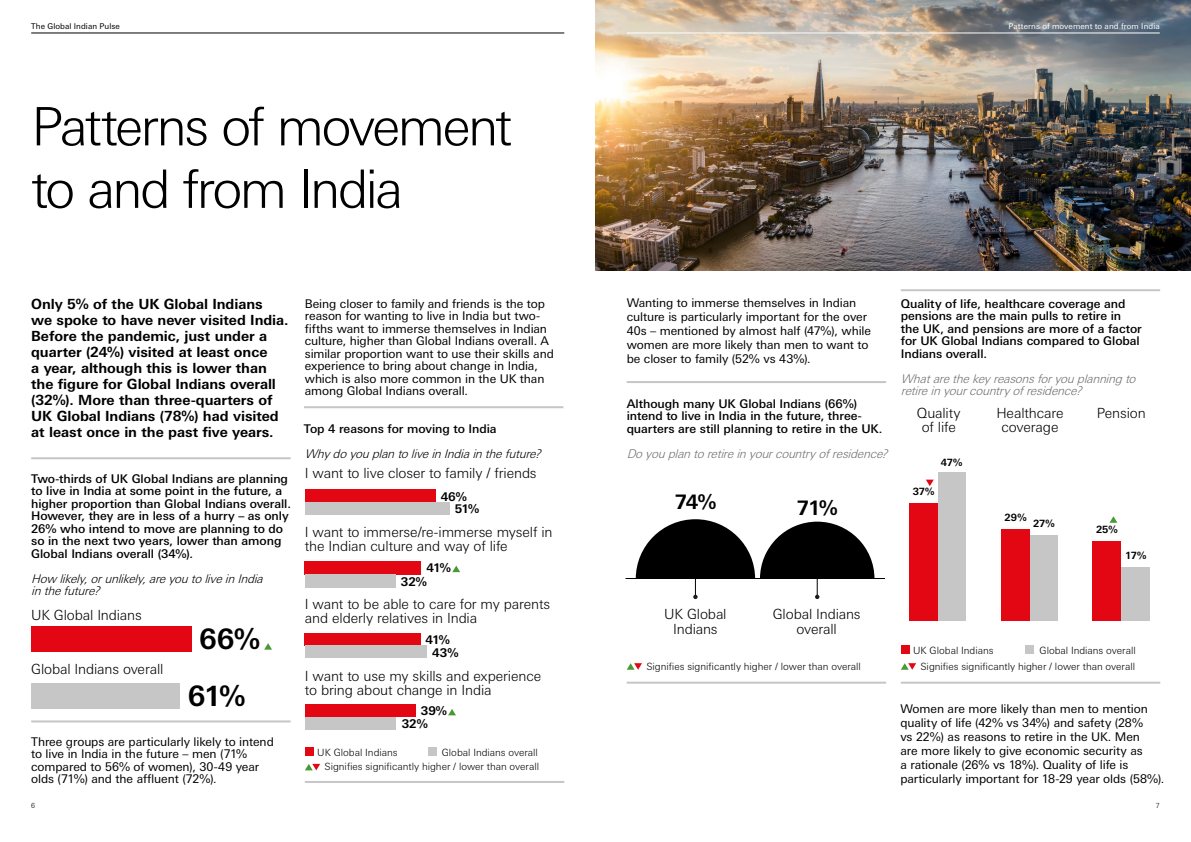
<style>
.page{position:relative;width:1191px;height:842px;background:#fff}
.page>*{position:absolute;margin:0;border:0;box-sizing:border-box;transform-origin:0 0}
.t1{font:300 53px/62.5px "Univers Nextfor HSBC";letter-spacing:-.055em;color:#000}
.t2{font:700 28px/56.8px "Univers Nextfor HSBC";color:#000;text-align:center}
.t3{font:700 20px "Univers Nextfor HSBC";color:#000}
.t4{font:300 14px/14px "Univers Nextfor HSBC";letter-spacing:-.01em;color:#000;text-align:center}
.t5{font:700 14px/16px "Univers Nextfor HSBC";letter-spacing:-.005em;color:#000}
.t6{font:12px/12.5px "Univers Nextfor HSBC";letter-spacing:-.01em;color:#000}
.t7{font:500 12px/12.5px "Univers Nextfor HSBC";letter-spacing:-.005em;color:#000}
.t8{font:italic 300 12px/12.5px "Univers Nextfor HSBC";color:#706f6f}
.t9{font:italic 300 12px/12.5px "Univers Nextfor HSBC";color:#000}
.t10{font:700 12px/12.5px "Univers Nextfor HSBC";letter-spacing:-.005em;color:#000}
.t11{font:300 10px "Univers Nextfor HSBC";letter-spacing:-.005em;color:#000}
.t12{font:700 10px "Univers Nextfor HSBC";letter-spacing:-.005em;color:#000}
.t13{font:8px "Univers Nextfor HSBC";letter-spacing:.01em;color:#fff}
.t14{font:8px "Univers Nextfor HSBC";letter-spacing:.01em;color:#000}
.t15{font:300 7px "Univers Nextfor HSBC";color:#000}
</style>
<div class="page">
<svg style="left:626px;top:663px;width:16px;height:7px"></svg>
<svg style="left:901px;top:663px;width:15px;height:7px"></svg>
<div style="left:1092px;top:541px;width:29px;height:79px;background:#e30613"></div>
<div style="left:1121px;top:567px;width:29px;height:53px;background:#c6c6c6"></div>
<div style="left:938px;top:472px;width:27px;height:148px;background:#c6c6c6"></div>
<div style="left:909px;top:503px;width:29px;height:117px;background:#e30613"></div>
<div style="left:1001px;top:529px;width:28px;height:91px;background:#e30613"></div>
<div style="left:1029px;top:535px;width:28px;height:85px;background:#c6c6c6"></div>
<div style="left:31px;top:683px;width:148px;height:25px;background:#c6c6c6"></div>
<div style="left:31px;top:626px;width:160px;height:25px;background:#e30613"></div>
<img style="left:595px;top:0;width:596px;height:270px">
<hr style="left:31px;top:33px;width:533px;height:1px;background:#000">
<svg style="left:305px;top:764px;width:15px;height:6px"></svg>
<div style="left:305px;top:747px;width:8px;height:9px;background:#e30613"></div>
<div style="left:428px;top:747px;width:8px;height:9px;background:#c6c6c6"></div>
<hr style="left:31px;top:457px;width:260px;height:2px;background:#c6c6c6">
<hr style="left:305px;top:781px;width:259px;height:2px;background:#c6c6c6">
<svg style="left:264px;top:643px;width:8px;height:7px"></svg>
<hr style="left:31px;top:720px;width:260px;height:2px;background:#c6c6c6">
<div style="left:305px;top:502px;width:144px;height:13px;background:#c6c6c6"></div>
<div style="left:305px;top:490px;width:130px;height:12px;background:#e30613"></div>
<div style="left:305px;top:633px;width:116px;height:13px;background:#e30613"></div>
<div style="left:305px;top:646px;width:122px;height:12px;background:#c6c6c6"></div>
<div style="left:636px;top:519px;width:119px;height:119px;background:#000;border-radius:50%"></div>
<div style="left:760px;top:522px;width:114px;height:114px;background:#000;border-radius:50%"></div>
<hr style="left:626px;top:381px;width:260px;height:2px;background:#c6c6c6">
<hr style="left:626px;top:682px;width:260px;height:2px;background:#c6c6c6">
<div style="left:628px;top:579px;width:255px;height:63px;background:#fff"></div>
<hr style="left:625px;top:578px;width:260px;height:1px;background:#000">
<svg style="left:815px;top:579px;width:4px;height:20px"></svg>
<svg style="left:693px;top:579px;width:4px;height:20px"></svg>
<div style="left:900px;top:646px;width:9px;height:8px;background:#e30613"></div>
<div style="left:1025px;top:646px;width:9px;height:8px;background:#c6c6c6"></div>
<svg style="left:926px;top:480px;width:7px;height:6px"></svg>
<svg style="left:1109px;top:516px;width:8px;height:7px"></svg>
<hr style="left:900px;top:682px;width:260px;height:2px;background:#c6c6c6">
<div style="left:305px;top:561px;width:116px;height:14px;background:#e30613"></div>
<div style="left:305px;top:574px;width:90px;height:13px;background:#c6c6c6"></div>
<svg style="left:452px;top:566px;width:8px;height:6px"></svg>
<div style="left:305px;top:705px;width:110px;height:12px;background:#e30613"></div>
<div style="left:305px;top:717px;width:90px;height:12px;background:#c6c6c6"></div>
<svg style="left:448px;top:709px;width:8px;height:6px"></svg>
<hr style="left:626px;top:33px;width:533px;height:1px;background:#fff">
<hr style="left:304px;top:406px;width:259px;height:2px;background:#c6c6c6">
<hr style="left:900px;top:289px;width:260px;height:2px;background:#c6c6c6">
<p class="t14" style="left:31px;top:20px;width:90px">The Global Indian Pulse</p>
<p class="t13" style="left:1008px;top:21px;width:153px">Patterns of movement to and from India</p>
<h1 class="t1" style="left:31px;top:92px;width:482px">Patterns of movement to and from India</h1>
<p class="t5" style="left:31px;top:295px;width:259px">Only 5% of the UK Global Indians<br>we spoke to have never visited India.<br>Before the pandemic, just under a quarter (24%) visited at least once<br>a year, although this is lower than the figure for Global Indians overall (32%). More than three-quarters of UK Global Indians (78%) had visited at least once in the past five years.</p>
<p class="t7" style="left:31px;top:472px;width:261px">Two-thirds of UK Global Indians are planning to live in India at some point in the future, a higher proportion than Global Indians overall.<br>However, they are in less of a hurry – as only 26% who intend to move are planning to do so in the next two years, lower than among Global Indians overall (34%).</p>
<p class="t9" style="left:31px;top:572px;width:237px">How likely,orunlikely,areyoutoliveinIndia inthefuture?</p>
<p class="t4" style="left:31px;top:607px;width:112px">UK Global Indians</p>
<p class="t4" style="left:31px;top:661px;width:134px">Global Indians overall</p>
<h2 class="t2" style="left:188px;top:609px;width:74px">66%<br>61%</h2>
<p class="t6" style="left:31px;top:734px;width:244px">Three groups are particularly likely to intend to live in India in the future – men (71% compared to 56% of women), 30-49 year olds (71%) and the affluent (72%).</p>
<p class="t6" style="left:305px;top:297px;width:251px">Being closer to family and friends is the top reason for wanting to live in India but two&shy;fifths want to immerse themselves in Indian culture, higher than Global Indians overall. A similar proportion want to use their skills and experience to bring about change in India, which is also more common in the UK than among Global Indians overall.</p>
<p class="t7" style="left:304px;top:422px;width:194px">Top 4 reasons for moving to India</p>
<p class="t9" style="left:305px;top:447px;width:241px">WhydoyouplantoliveinIndiainthefuture?</p>
<p class="t4" style="left:305px;top:465px;width:233px">I want to live closer to family / friends</p>
<p class="t10" style="left:454px;top:489px;width:26px;text-indent:-14px">46%<br>51%</p>
<p class="t4" style="left:305px;top:524px;width:249px;text-align:left">I want to immerse/re-immerse myself in the Indian culture and way of life</p>
<p class="t10" style="left:401px;top:560px;width:52px;line-height:13.4px;text-indent:26px">41%<br>32%</p>
<p class="t4" style="left:305px;top:596px;width:247px;text-align:left">I want to be able to care for my parents and elderly relatives in India</p>
<p class="t10" style="left:432px;top:632px;width:28px;text-indent:-7px">41%<br>43%</p>
<p class="t4" style="left:305px;top:668px;width:238px;text-align:left">I want to use my skills and experience to bring about change in India</p>
<p class="t10" style="left:402px;top:704px;width:47px;line-height:12.8px;text-indent:19px">39%<br>32%</p>
<p class="t11" style="left:317px;top:745px;width:82px">UK Global Indians</p>
<p class="t11" style="left:442px;top:745px;width:98px">Global Indians overall</p>
<p class="t11" style="left:324px;top:760px;width:216px">Signifies significantly higher / lower than overall</p>
<p class="t6" style="left:626px;top:295px;width:246px;line-height:14px">Wanting to immerse themselves in Indian culture is particularly important for the over 40s – mentioned by almost half (47%), while women are more likely than men to want to be closer to family (52% vs 43%).</p>
<p class="t7" style="left:626px;top:397px;width:257px">Although many UK Global Indians (66%) intend to live in India in the future, three&shy;quarters are still planning to retire in the UK.</p>
<p class="t8" style="left:626px;top:447px;width:266px">Doyouplantoretireinyourcountryofresidence?</p>
<h3 class="t3" style="left:674px;top:487px;width:43px">74%</h3>
<h3 class="t3" style="left:796px;top:494px;width:43px">71%</h3>
<p class="t7" style="left:900px;top:297px;width:242px">Quality of life, healthcare coverage and pensions are the main pulls to retire in the UK, and pensions are more of a factor for UK Global Indians compared to Global Indians overall.</p>
<p class="t8" style="left:900px;top:372px;width:240px">Whatarethekeyreasonsforyouplanningto retireinyourcountryofresidence?</p>
<p class="t4" style="left:996px;top:405px;width:69px">Healthcare coverage</p>
<p class="t4" style="left:917px;top:405px;width:45px">Quality of life</p>
<p class="t4" style="left:1096px;top:405px;width:50px">Pension</p>
<p class="t12" style="left:941px;top:455px;width:23px">47%</p>
<p class="t12" style="left:912px;top:484px;width:23px">37%</p>
<p class="t12" style="left:1004px;top:510px;width:23px">29%</p>
<p class="t12" style="left:1033px;top:516px;width:23px">27%</p>
<p class="t12" style="left:1096px;top:522px;width:23px">25%</p>
<p class="t12" style="left:1125px;top:548px;width:23px">17%</p>
<p class="t4" style="left:664px;top:605px;width:64px;line-height:15px">UK Global<br>Indians</p>
<p class="t4" style="left:773px;top:605px;width:89px;line-height:15px">Global Indians overall</p>
<p class="t11" style="left:913px;top:643px;width:82px">UK Global Indians</p>
<p class="t11" style="left:1039px;top:643px;width:98px">Global Indians overall</p>
<p class="t11" style="left:646px;top:660px;width:216px">Signifies significantly higher / lower than overall</p>
<p class="t11" style="left:920px;top:660px;width:216px">Signifies significantly higher / lower than overall</p>
<p class="t6" style="left:900px;top:701px;width:266px;line-height:14px">Women are more likely than men to mention quality of life (42% vs 34%) and safety (28%<br>vs 22%) as reasons to retire in the UK. Men<br>are more likely to give economic security as<br>a rationale (26% vs 18%). Quality of life is particularly important for 18-29 year olds (58%).</p>
<p class="t15" style="left:31px;top:800px;width:5px">6</p>
<p class="t15" style="left:1155px;top:800px;width:5px">7</p>
</div>
